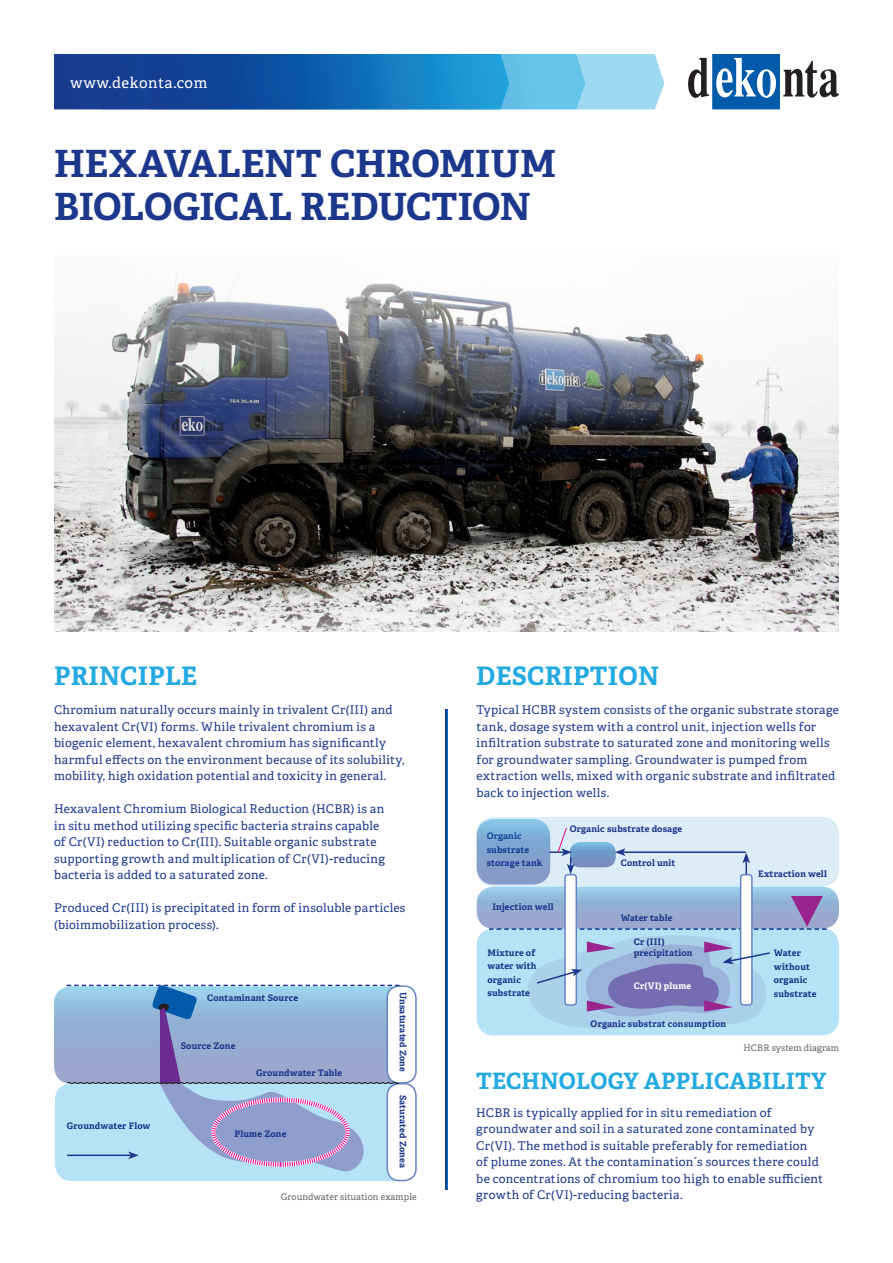
<style>
.page{position:relative;width:893px;height:1263px;background:#fff}
.page>*{position:absolute;margin:0;border:0;box-sizing:border-box;transform-origin:0 0}
.t1{font:700 37.5px/43.5px "Adelle";color:#1c378c}
.t2{font:700 25.5px "Adelle";letter-spacing:.01em;color:#24aae1}
.t3{font:700 22.5px "Adelle";letter-spacing:.01em;color:#24aae1}
.t4{font:15px "Adelle";letter-spacing:.04em;color:#fff}
.t5{font:12px/16.5px "Adelle";letter-spacing:.025em;color:#1c378c}
.t6{font:700 9px/13.5px "Adelle";letter-spacing:.02em;color:#1c378c}
.t7{font:9px "Adelle";letter-spacing:.01em;color:#636366}
.t8{font:700 9px "Adelle";letter-spacing:.02em;color:#fff}
</style>
<div class="page">
<svg style="left:688px;top:54px;width:151px;height:55px"></svg>
<svg style="left:54px;top:54px;width:610px;height:55px;background:#317bbb"></svg>
<div style="left:54px;top:986px;width:358px;height:98px;background:linear-gradient(to bottom,#95c7e5,#9ba1c7);border-radius:17px"></div>
<div style="left:477px;top:887px;width:362px;height:42px;background:linear-gradient(to bottom,#92c4e3,#9ea4c9);border-radius:17px"></div>
<div style="left:55px;top:1083px;width:358px;height:98px;background:#b5e2f4;border-radius:17px"></div>
<div style="left:477px;top:928px;width:362px;height:107px;background:#b5e2f4;border-radius:17px"></div>
<div style="left:477px;top:817px;width:362px;height:70px;background:#dcedf8;border-radius:17px"></div>
<svg style="left:445px;top:709px;width:3px;height:481px"></svg>
<img style="left:54px;top:274px;width:785px;height:357px">
<div style="left:387px;top:986px;width:29px;height:97px;background:#fff;border-radius:12px"></div>
<div style="left:386px;top:985px;width:31px;height:99px;border:2px solid #6684c3;border-radius:12px"></div>
<div style="left:387px;top:1084px;width:29px;height:96px;background:#fff;border-radius:12px"></div>
<div style="left:386px;top:1083px;width:31px;height:98px;border:2px solid #6684c3;border-radius:12px"></div>
<svg style="left:67px;top:984px;width:333px;height:189px"></svg>
<div style="left:565px;top:875px;width:11px;height:130px;background:#fff;border-radius:3px"></div>
<div style="left:564px;top:874px;width:13px;height:132px;border:2px solid #6684c3;border-radius:3px"></div>
<div style="left:741px;top:875px;width:11px;height:130px;background:#fff;border-radius:3px"></div>
<div style="left:740px;top:874px;width:13px;height:132px;border:2px solid #6684c3;border-radius:3px"></div>
<div style="left:477px;top:819px;width:73px;height:65px;background:linear-gradient(to bottom,#80bde1,#8492c0);border-radius:17px"></div>
<svg style="left:570px;top:842px;width:46px;height:25px"></svg>
<svg style="left:742px;top:853px;width:8px;height:21px"></svg>
<hr style="left:623px;top:851px;width:123px;height:2px;background:#1c378c">
<svg style="left:615px;top:848px;width:10px;height:8px"></svg>
<svg style="left:489px;top:896px;width:338px;height:133px"></svg>
<svg style="left:549px;top:827px;width:25px;height:47px"></svg>
<p class="t4" style="left:70px;top:72px;width:139px">www.dekonta.com</p>
<p class="t1" style="left:54px;top:140px;width:504px">HEXAVALENT CHROMIUM<br>BIOLOGICAL REDUCTION</p>
<p class="t2" style="left:54px;top:657px;width:145px">PRINCIPLE</p>
<p class="t5" style="left:54px;top:701px;width:352px">Chromium naturally occurs mainly in trivalent Cr(III) and hexavalent Cr(VI) forms. While trivalent chromium is a biogenic element, hexavalent chromium has significantly harmful effects on the environment because of its solubility, mobility, high oxidation potential and toxicity in general.</p>
<p class="t5" style="left:54px;top:800px;width:332px">Hexavalent Chromium Biological Reduction (HCBR) is an in situ method utilizing specific bacteria strains capable of Cr(VI) reduction to Cr(III). Suitable organic substrate supporting growth and multiplication of Cr(VI)-reducing bacteria is added to a saturated zone.</p>
<p class="t5" style="left:54px;top:899px;width:353px">Produced Cr(III) is precipitated in form of insoluble particles (bioimmobilization process).</p>
<p class="t6" style="left:67px;top:1118px;width:85px">Groundwater Flow</p>
<p class="t6" style="left:207px;top:991px;width:92px">Contaminant Source</p>
<p class="t6" style="left:181px;top:1039px;width:56px">Source Zone</p>
<p class="t6" style="left:256px;top:1066px;width:88px">Groundwater Table</p>
<p class="t6" style="left:235px;top:1127px;width:53px">Plume Zone</p>
<p class="t6" style="left:410px;top:992px;width:81px;rotate:90deg">Unsaturated Zone</p>
<p class="t6" style="left:410px;top:1095px;width:74px;rotate:90deg">Saturated Zonea</p>
<p class="t7" style="left:281px;top:1190px;width:137px">Groundwater situation example</p>
<p class="t2" style="left:476px;top:657px;width:184px">DESCRIPTION</p>
<p class="t5" style="left:477px;top:701px;width:364px">Typical HCBR system consists of the organic substrate storage tank, dosage system with a control unit, injection wells for infiltration substrate to saturated zone and monitoring wells for groundwater sampling. Groundwater is pumped from extraction wells, mixed with organic substrate and infiltrated back to injection wells.</p>
<p class="t6" style="left:487px;top:829px;width:57px">Organic substrate storage tank</p>
<p class="t6" style="left:492px;top:899px;width:63px">Injection well</p>
<p class="t6" style="left:487px;top:945px;width:51px">Mixture of water with organic substrate</p>
<p class="t6" style="left:570px;top:821px;width:114px">Organic substrate dosage</p>
<p class="t6" style="left:621px;top:855px;width:56px">Control unit</p>
<p class="t6" style="left:621px;top:911px;width:53px">Water table</p>
<p class="t6" style="left:634px;top:937px;width:60px;line-height:10.5px">Cr (III) precipitation</p>
<p class="t8" style="left:634px;top:979px;width:59px">Cr(VI) plume</p>
<p class="t6" style="left:591px;top:1016px;width:137px">Organic substrat consumption</p>
<p class="t6" style="left:758px;top:867px;width:70px">Extraction well</p>
<p class="t6" style="left:774px;top:946px;width:44px">Water without organic substrate</p>
<p class="t7" style="left:744px;top:1041px;width:97px">HCBR system diagram</p>
<p class="t3" style="left:476px;top:1065px;width:351px">TECHNOLOGY APPLICABILITY</p>
<p class="t5" style="left:476px;top:1104px;width:348px">HCBR is typically applied for in situ remediation of groundwater and soil in a saturated zone contaminated by Cr(VI). The method is suitable preferably for remediation<br>of plume zones. At the contamination´s sources there could be concentrations of chromium too high to enable sufficient growth of Cr(VI)-reducing bacteria.</p>
</div>
